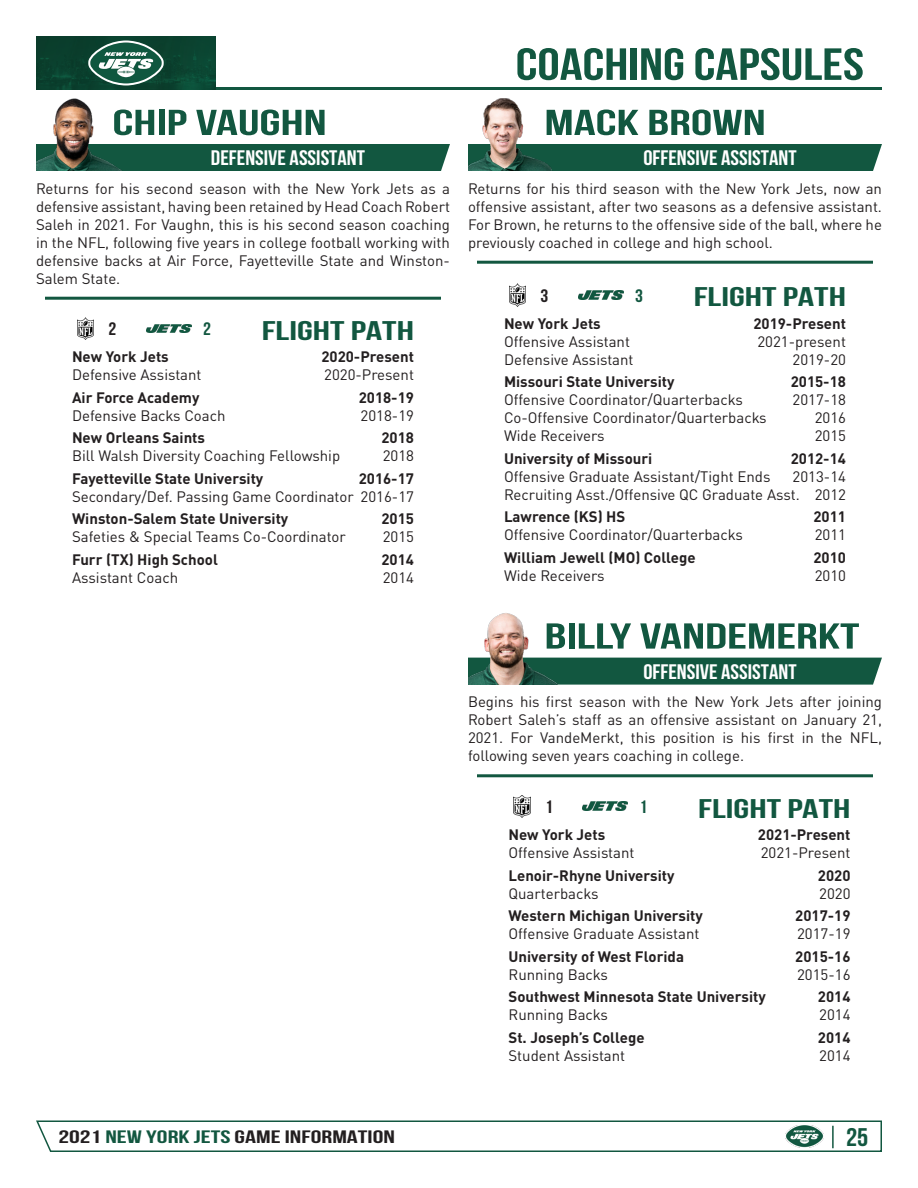
<style>
.page{position:relative;width:918px;height:1188px;background:#fff}
.page>*{position:absolute;margin:0;border:0;box-sizing:border-box;transform-origin:0 0}
.t1{font:700 45px "Bebas Neue";color:#125740;scale:1.25 1}
.MAIN_HEADER__18pt__B{font:700 36px "Bebas Neue";color:#125740;scale:1.5 1}
.FLIGHT_PATH_Main_Hea{font:700 27px "Bebas Neue";color:#125740;scale:1.5 1}
.t2{font:700 25.5px "Bebas Neue";color:#125740;scale:1.1 1}
.MAIN_HEADER__18pt__B-2{font:700 21px "Bebas Neue";color:#fff;scale:1.1 1}
.t3{font:18px "Bebas Neue";color:#231f20;scale:1.5 1}
.t4{font:700 18px "Bebas Neue";color:#231f20;scale:1.1 1}
.t5{font:700 18px "Bebas Neue";color:#125740;scale:1.1 1}
.BODY_-_Paragraph_10p{font:15px/18px "DIN Pro";color:#231f20;text-align:justify}
.FLIGHT_PATH_Sub{font:15px "DIN Pro";color:#231f20}
.FLIGHT_PATH_Header{font:700 15px "DIN Pro";color:#231f20}
.s1{font-weight:700;color:#125740}
</style>
<div class="page">
<svg style="left:36px;top:1120px;width:846px;height:32px"></svg>
<hr style="left:36px;top:87px;width:846px;height:3px;background:#125740">
<img style="left:36px;top:36px;width:180px;height:54px">
<svg style="left:88px;top:41px;width:76px;height:45px"></svg>
<hr style="left:832px;top:1126px;width:2px;height:22px;background:#125740">
<img style="left:786px;top:1125px;width:38px;height:23px">
<div style="left:126px;top:144px;width:324px;height:27px;background:#125740"></div>
<img style="left:36px;top:99px;width:90px;height:72px">
<hr style="left:45px;top:297px;width:396px;height:3px;background:#125740">
<img style="left:146px;top:324px;width:45px;height:9px">
<img style="left:77px;top:317px;width:17px;height:23px">
<div style="left:558px;top:144px;width:324px;height:27px;background:#125740"></div>
<img style="left:468px;top:99px;width:90px;height:72px">
<hr style="left:477px;top:261px;width:396px;height:3px;background:#125740">
<img style="left:578px;top:291px;width:45px;height:8px">
<img style="left:509px;top:284px;width:17px;height:22px">
<div style="left:558px;top:658px;width:324px;height:27px;background:#125740"></div>
<img style="left:468px;top:613px;width:90px;height:72px">
<hr style="left:477px;top:774px;width:396px;height:3px;background:#125740">
<img style="left:583px;top:802px;width:45px;height:9px">
<img style="left:514px;top:795px;width:16px;height:23px">
<p class="MAIN_HEADER__18pt__B" style="left:112px;top:103px;width:144px">CHIP VAUGHN</p>
<p class="MAIN_HEADER__18pt__B-2" style="left:211px;top:147px;width:142px">DEFENSIVE ASSISTANT</p>
<p class="BODY_-_Paragraph_10p" style="left:36px;top:178px;width:416px">Returns for his second season with the New York Jets as a defensive assistant, having been retained by Head Coach Robert Saleh in 2021. For Vaughn, this is his second season coaching in the NFL, following five years in college football working with defensive backs at Air Force, Fayetteville State and Winston-Salem State.</p>
<p class="t4" style="left:109px;top:319px;width:9px">2</p>
<p class="t5" style="left:203px;top:319px;width:9px">2</p>
<p class="FLIGHT_PATH_Main_Hea" style="left:262px;top:316px;width:103px">FLIGHT PATH</p>
<p class="FLIGHT_PATH_Header" style="left:72px;top:344px;width:98px">New York Jets</p>
<p class="FLIGHT_PATH_Header" style="left:321px;top:344px;width:94px">2020-Present</p>
<p class="FLIGHT_PATH_Sub" style="left:72px;top:363px;width:131px">Defensive Assistant</p>
<p class="FLIGHT_PATH_Sub" style="left:324px;top:363px;width:91px">2020-Present</p>
<p class="FLIGHT_PATH_Header" style="left:72px;top:385px;width:129px">Air Force Academy</p>
<p class="FLIGHT_PATH_Header" style="left:359px;top:385px;width:57px">2018-19</p>
<p class="FLIGHT_PATH_Sub" style="left:72px;top:404px;width:155px">Defensive Backs Coach</p>
<p class="FLIGHT_PATH_Sub" style="left:361px;top:404px;width:55px">2018-19</p>
<p class="FLIGHT_PATH_Header" style="left:72px;top:425px;width:135px">New Orleans Saints</p>
<p class="FLIGHT_PATH_Header" style="left:381px;top:425px;width:34px">2018</p>
<p class="FLIGHT_PATH_Sub" style="left:72px;top:444px;width:270px">Bill Walsh Diversity Coaching Fellowship</p>
<p class="FLIGHT_PATH_Sub" style="left:383px;top:444px;width:33px">2018</p>
<p class="FLIGHT_PATH_Header" style="left:72px;top:466px;width:193px">Fayetteville State University</p>
<p class="FLIGHT_PATH_Header" style="left:359px;top:466px;width:57px">2016-17</p>
<p class="FLIGHT_PATH_Sub" style="left:72px;top:485px;width:344px">Secondary/Def. Passing Game Coordinator 2016-17</p>
<p class="FLIGHT_PATH_Header" style="left:72px;top:506px;width:218px">Winston-Salem State University</p>
<p class="FLIGHT_PATH_Header" style="left:381px;top:506px;width:34px">2015</p>
<p class="FLIGHT_PATH_Sub" style="left:72px;top:525px;width:275px">Safeties &amp; Special Teams Co-Coordinator</p>
<p class="FLIGHT_PATH_Sub" style="left:383px;top:525px;width:33px">2015</p>
<p class="FLIGHT_PATH_Header" style="left:72px;top:547px;width:147px">Furr (TX) High School</p>
<p class="FLIGHT_PATH_Header" style="left:381px;top:547px;width:34px">2014</p>
<p class="FLIGHT_PATH_Sub" style="left:72px;top:566px;width:108px">Assistant Coach</p>
<p class="FLIGHT_PATH_Sub" style="left:383px;top:566px;width:33px">2014</p>
<h1 class="t1" style="left:516px;top:40px;width:280px">COACHING CAPSULES</h1>
<p class="MAIN_HEADER__18pt__B" style="left:544px;top:103px;width:149px">MACK BROWN</p>
<p class="MAIN_HEADER__18pt__B-2" style="left:643px;top:147px;width:141px">OFFENSIVE ASSISTANT</p>
<p class="BODY_-_Paragraph_10p" style="left:468px;top:178px;width:416px">Returns for his third season with the New York Jets, now an offensive assistant, after two seasons as a defensive assistant.<br>For Brown, he returns to the offensive side of the ball, where he previously coached in college and high school.</p>
<p class="t4" style="left:541px;top:286px;width:9px">3</p>
<p class="t5" style="left:635px;top:286px;width:9px">3</p>
<p class="FLIGHT_PATH_Main_Hea" style="left:694px;top:282px;width:103px">FLIGHT PATH</p>
<p class="FLIGHT_PATH_Header" style="left:504px;top:311px;width:98px">New York Jets</p>
<p class="FLIGHT_PATH_Header" style="left:753px;top:311px;width:94px">2019-Present</p>
<p class="FLIGHT_PATH_Sub" style="left:504px;top:329px;width:128px">Offensive Assistant</p>
<p class="FLIGHT_PATH_Sub" style="left:758px;top:329px;width:90px">2021-present</p>
<p class="FLIGHT_PATH_Sub" style="left:504px;top:347px;width:131px">Defensive Assistant</p>
<p class="FLIGHT_PATH_Sub" style="left:793px;top:347px;width:55px">2019-20</p>
<p class="FLIGHT_PATH_Header" style="left:504px;top:369px;width:172px">Missouri State University</p>
<p class="FLIGHT_PATH_Header" style="left:791px;top:369px;width:57px">2015-18</p>
<p class="FLIGHT_PATH_Sub" style="left:504px;top:388px;width:240px">Offensive Coordinator/Quarterbacks</p>
<p class="FLIGHT_PATH_Sub" style="left:793px;top:388px;width:55px">2017-18</p>
<p class="FLIGHT_PATH_Sub" style="left:504px;top:406px;width:264px">Co-Offensive Coordinator/Quarterbacks</p>
<p class="FLIGHT_PATH_Sub" style="left:815px;top:406px;width:33px">2016</p>
<p class="FLIGHT_PATH_Sub" style="left:504px;top:424px;width:102px">Wide Receivers</p>
<p class="FLIGHT_PATH_Sub" style="left:815px;top:424px;width:33px">2015</p>
<p class="FLIGHT_PATH_Header" style="left:504px;top:446px;width:150px">University of Missouri</p>
<p class="FLIGHT_PATH_Header" style="left:791px;top:446px;width:57px">2012-14</p>
<p class="FLIGHT_PATH_Sub" style="left:504px;top:464px;width:268px">Offensive Graduate Assistant/Tight Ends</p>
<p class="FLIGHT_PATH_Sub" style="left:793px;top:464px;width:55px">2013-14</p>
<p class="FLIGHT_PATH_Sub" style="left:504px;top:482px;width:343px">Recruiting Asst./Offensive QC Graduate Asst. 2012</p>
<p class="FLIGHT_PATH_Header" style="left:504px;top:504px;width:123px">Lawrence (KS) HS</p>
<p class="FLIGHT_PATH_Header" style="left:813px;top:504px;width:34px">2011</p>
<p class="FLIGHT_PATH_Sub" style="left:504px;top:523px;width:240px">Offensive Coordinator/Quarterbacks</p>
<p class="FLIGHT_PATH_Sub" style="left:815px;top:523px;width:33px">2011</p>
<p class="FLIGHT_PATH_Header" style="left:504px;top:545px;width:193px">William Jewell (MO) College</p>
<p class="FLIGHT_PATH_Header" style="left:813px;top:545px;width:34px">2010</p>
<p class="FLIGHT_PATH_Sub" style="left:504px;top:563px;width:102px">Wide Receivers</p>
<p class="FLIGHT_PATH_Sub" style="left:815px;top:563px;width:33px">2010</p>
<p class="MAIN_HEADER__18pt__B" style="left:544px;top:616px;width:211px">BILLY VANDEMERKT</p>
<p class="MAIN_HEADER__18pt__B-2" style="left:643px;top:660px;width:141px">OFFENSIVE ASSISTANT</p>
<p class="BODY_-_Paragraph_10p" style="left:468px;top:691px;width:416px">Begins his first season with the New York Jets after joining Robert Saleh’s staff as an offensive assistant on January 21, 2021. For VandeMerkt, this position is his first in the NFL, following seven years coaching in college.</p>
<p class="t4" style="left:545px;top:797px;width:9px">1</p>
<p class="t5" style="left:640px;top:797px;width:9px">1</p>
<p class="FLIGHT_PATH_Main_Hea" style="left:698px;top:793px;width:103px">FLIGHT PATH</p>
<p class="FLIGHT_PATH_Header" style="left:508px;top:822px;width:98px">New York Jets</p>
<p class="FLIGHT_PATH_Header" style="left:758px;top:822px;width:94px">2021-Present</p>
<p class="FLIGHT_PATH_Sub" style="left:508px;top:841px;width:128px">Offensive Assistant</p>
<p class="FLIGHT_PATH_Sub" style="left:761px;top:841px;width:91px">2021-Present</p>
<p class="FLIGHT_PATH_Header" style="left:508px;top:863px;width:168px">Lenoir-Rhyne University</p>
<p class="FLIGHT_PATH_Header" style="left:818px;top:863px;width:34px">2020</p>
<p class="FLIGHT_PATH_Sub" style="left:508px;top:881px;width:91px">Quarterbacks</p>
<p class="FLIGHT_PATH_Sub" style="left:819px;top:881px;width:33px">2020</p>
<p class="FLIGHT_PATH_Header" style="left:508px;top:903px;width:196px">Western Michigan University</p>
<p class="FLIGHT_PATH_Header" style="left:795px;top:903px;width:57px">2017-19</p>
<p class="FLIGHT_PATH_Sub" style="left:508px;top:922px;width:192px">Offensive Graduate Assistant</p>
<p class="FLIGHT_PATH_Sub" style="left:797px;top:922px;width:55px">2017-19</p>
<p class="FLIGHT_PATH_Header" style="left:508px;top:944px;width:177px">University of West Florida</p>
<p class="FLIGHT_PATH_Header" style="left:795px;top:944px;width:57px">2015-16</p>
<p class="FLIGHT_PATH_Sub" style="left:508px;top:962px;width:101px">Running Backs</p>
<p class="FLIGHT_PATH_Sub" style="left:797px;top:962px;width:55px">2015-16</p>
<p class="FLIGHT_PATH_Header" style="left:508px;top:984px;width:259px">Southwest Minnesota State University</p>
<p class="FLIGHT_PATH_Header" style="left:818px;top:984px;width:34px">2014</p>
<p class="FLIGHT_PATH_Sub" style="left:508px;top:1003px;width:101px">Running Backs</p>
<p class="FLIGHT_PATH_Sub" style="left:819px;top:1003px;width:33px">2014</p>
<p class="FLIGHT_PATH_Header" style="left:508px;top:1025px;width:138px">St. Joseph’s College</p>
<p class="FLIGHT_PATH_Header" style="left:818px;top:1025px;width:34px">2014</p>
<p class="FLIGHT_PATH_Sub" style="left:508px;top:1043px;width:118px">Student Assistant</p>
<p class="FLIGHT_PATH_Sub" style="left:819px;top:1043px;width:33px">2014</p>
<p class="t3" style="left:58px;top:1127px;width:226px">2021 <span class="s1">NEW YORK JETS</span>GAME INFORMATION</p>
<h3 class="t2" style="left:846px;top:1123px;width:22px">25</h3>
</div>
